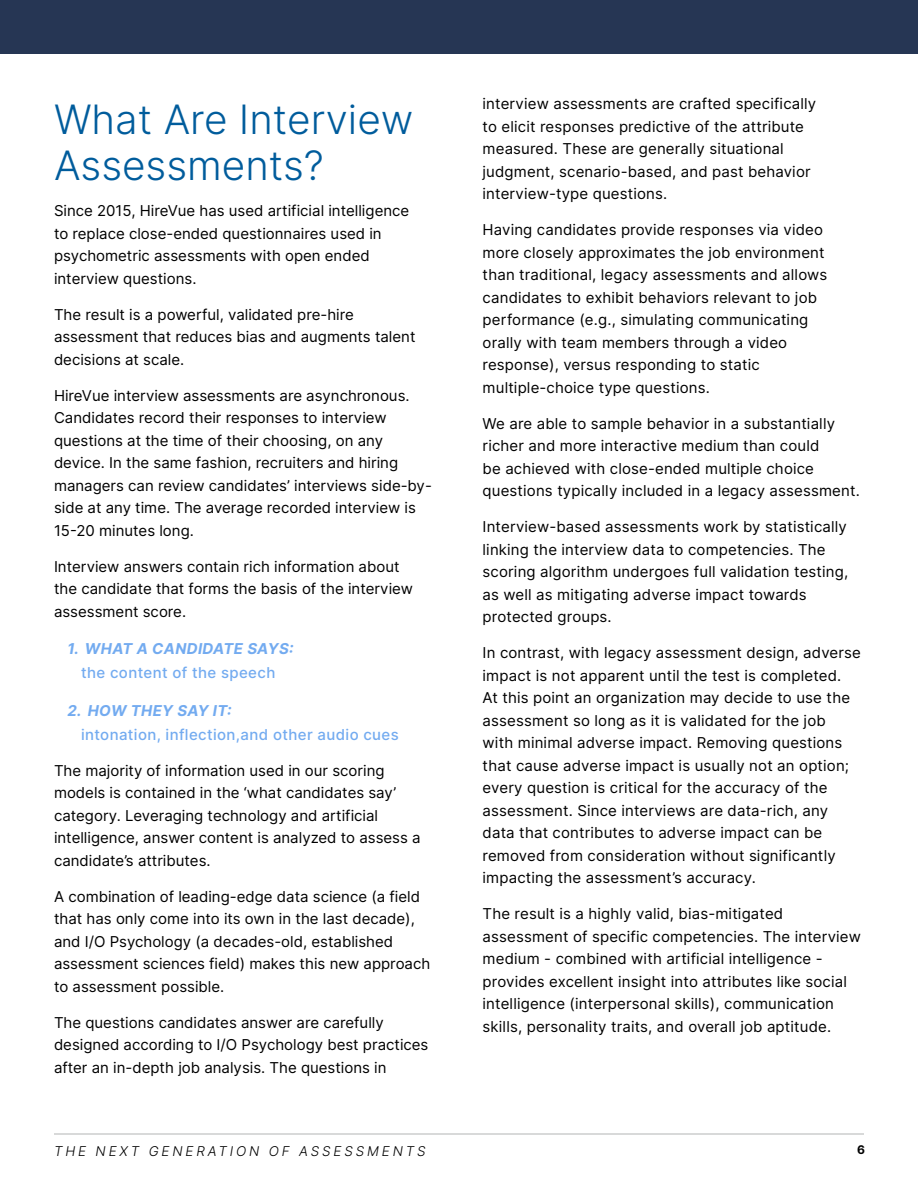
<style>
.page{position:relative;width:918px;height:1188px;background:#fff}
.page>*{position:absolute;margin:0;border:0;box-sizing:border-box;transform-origin:0 0}
.t1{font:300 40.5px/46.5px "Inter";color:#005c9c}
.t2{font:15px/22.5px "Inter";letter-spacing:.01em;color:#000}
.t3{font:500 15px "Inter";letter-spacing:.025em;color:#73abf0}
.t4{font:italic 700 15px "Inter";letter-spacing:.025em;color:#73abf0}
.t5{font:italic 300 13.5px "Inter";letter-spacing:.21em;color:#000}
.t6{font:700 12px "Inter";color:#000}
</style>
<div class="page">
<hr style="left:54px;top:1134px;width:810px;height:1px;background:#b3b4b5">
<div style="left:0;top:0;width:918px;height:54px;background:#263654"></div>
<h1 class="t1" style="left:54px;top:95px;width:361px">What Are Interview<br>Assessments?</h1>
<p class="t2" style="left:54px;top:199px;width:357px">Since 2015, HireVue has used artificial intelligence to replace close-ended questionnaires used in psychometric assessments with open ended interview questions.</p>
<p class="t2" style="left:54px;top:303px;width:363px">The result is a powerful, validated pre-hire assessment that reduces bias and augments talent decisions at scale.</p>
<p class="t2" style="left:54px;top:384px;width:379px">HireVue interview assessments are asynchronous.<br>Candidates record their responses to interview questions at the time of their choosing, on any device. In the same fashion, recruiters and hiring managers can review candidates’ interviews side-by&shy;side at any time. The average recorded interview is 15-20 minutes long.</p>
<p class="t2" style="left:54px;top:555px;width:361px">Interview answers contain rich information about the candidate that forms the basis of the interview assessment score.</p>
<p class="t4" style="left:68px;top:638px;width:228px">1. WHAT A CANDIDATE SAYS:</p>
<p class="t3" style="left:81px;top:662px;width:196px">the content of the speech</p>
<p class="t4" style="left:68px;top:699px;width:166px">2. HOW THEY SAY IT:</p>
<p class="t3" style="left:81px;top:723px;width:319px">intonation, inflection,and other audio cues</p>
<p class="t2" style="left:54px;top:759px;width:368px">The majority of information used in our scoring models is contained in the ‘what candidates say’ category. Leveraging technology and artificial intelligence, answer content is analyzed to assess a candidate’s attributes.</p>
<p class="t2" style="left:54px;top:885px;width:378px">A combination of leading-edge data science (a field that has only come into its own in the last decade), and I/O Psychology (a decades-old, established assessment sciences field) makes this new approach to assessment possible.</p>
<p class="t2" style="left:54px;top:1011px;width:376px">The questions candidates answer are carefully designed according to I/O Psychology best practices after an in-depth job analysis. The questions in</p>
<p class="t2" style="left:483px;top:92px;width:335px">interview assessments are crafted specifically to elicit responses predictive of the attribute measured. These are generally situational judgment, scenario-based, and past behavior interview-type questions.</p>
<p class="t2" style="left:483px;top:218px;width:346px">Having candidates provide responses via video more closely approximates the job environment than traditional, legacy assessments and allows candidates to exhibit behaviors relevant to job performance (e.g., simulating communicating orally with team members through a video response), versus responding to static multiple-choice type questions.</p>
<p class="t2" style="left:483px;top:411px;width:379px">We are able to sample behavior in a substantially richer and more interactive medium than could<br>be achieved with close-ended multiple choice questions typically included in a legacy assessment.</p>
<p class="t2" style="left:483px;top:515px;width:367px">Interview-based assessments work by statistically linking the interview data to competencies. The scoring algorithm undergoes full validation testing, as well as mitigating adverse impact towards protected groups.</p>
<p class="t2" style="left:483px;top:641px;width:380px">In contrast, with legacy assessment design, adverse impact is not apparent until the test is completed.<br>At this point an organization may decide to use the assessment so long as it is validated for the job<br>with minimal adverse impact. Removing questions that cause adverse impact is usually not an option; every question is critical for the accuracy of the assessment. Since interviews are data-rich, any data that contributes to adverse impact can be removed from consideration without significantly impacting the assessment’s accuracy.</p>
<p class="t2" style="left:483px;top:902px;width:380px">The result is a highly valid, bias-mitigated assessment of specific competencies. The interview medium - combined with artificial intelligence - provides excellent insight into attributes like social intelligence (interpersonal skills), communication skills, personality traits, and overall job aptitude.</p>
<p class="t5" style="left:54px;top:1141px;width:373px">THE NEXT GENERATION OF ASSESSMENTS</p>
<p class="t6" style="left:857px;top:1141px;width:9px">6</p>
</div>
